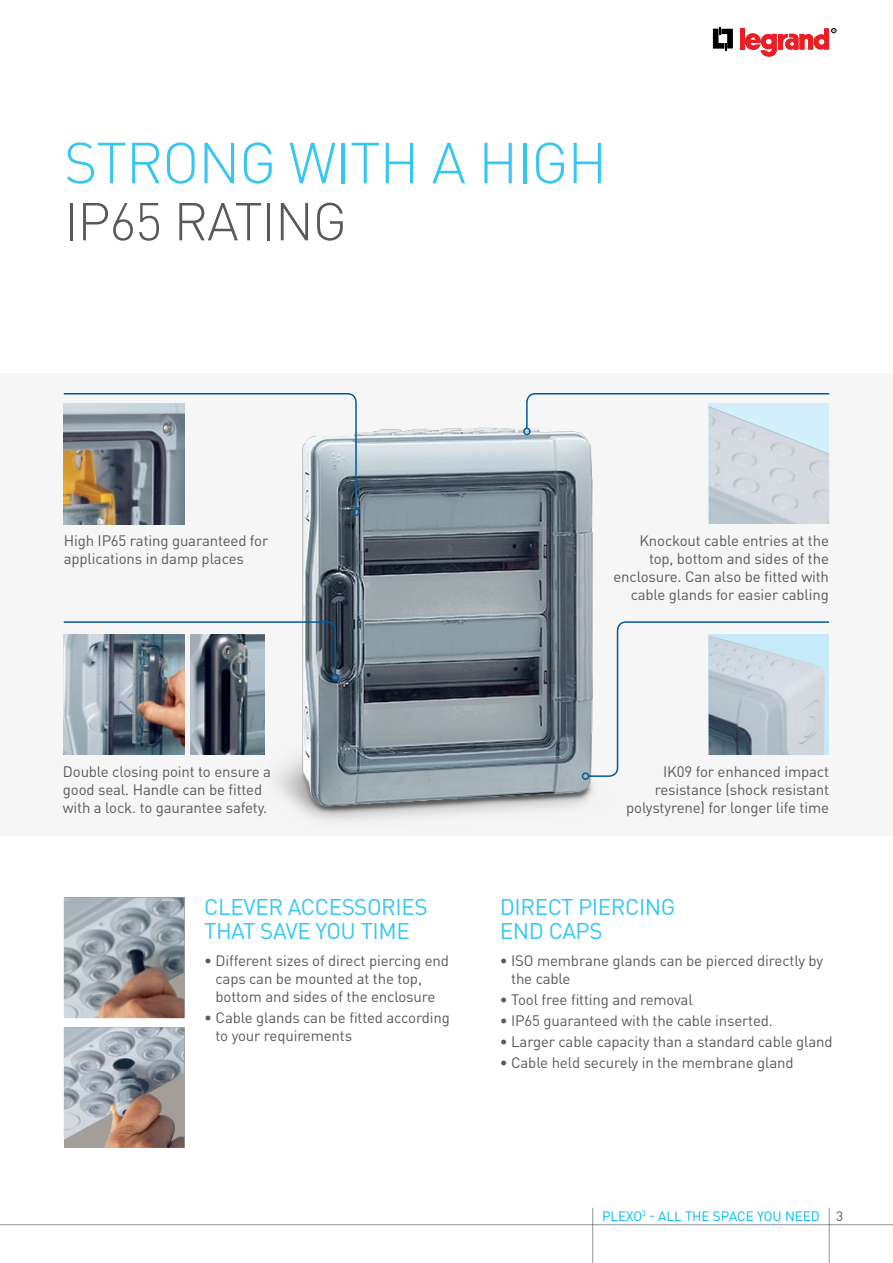
<style>
.page{position:relative;width:893px;height:1263px;background:#fff}
.page>*{position:absolute;margin:0;border:0;box-sizing:border-box;transform-origin:0 0}
.t1{font:300 57px "DIN";letter-spacing:-.02em;color:#36c6f4}
.t2{font:300 52.5px "DIN";letter-spacing:-.02em;color:#58595b}
.t3{font:22.5px/24px "DIN";letter-spacing:-.02em;color:#36c6f4}
.t4{font:15px/18px "DIN Pro";letter-spacing:-.01em;color:#58595b}
.t5{font:13.5px "DIN Pro";letter-spacing:-.01em;color:#00bbf2}
.t6{font:13.5px "DIN Pro";color:#58595b}
</style>
<div class="page">
<svg style="left:713px;top:27px;width:20px;height:23px"></svg>
<div style="left:739px;top:28px;width:5px;height:22px;background:#ed1d24"></div>
<svg style="left:745px;top:28px;width:91px;height:29px"></svg>
<div style="left:0;top:373px;width:893px;height:462px;background:#f6f6f6"></div>
<hr style="left:0;top:1224px;width:893px;height:1px;background:#939598">
<hr style="left:592px;top:1208px;width:1px;height:55px;background:#939598">
<hr style="left:829px;top:1208px;width:1px;height:55px;background:#939598">
<img style="left:264px;top:427px;width:330px;height:394px">
<img style="left:64px;top:511px;width:120px;height:13px">
<img style="left:709px;top:430px;width:120px;height:94px">
<img style="left:64px;top:898px;width:120px;height:120px">
<img style="left:64px;top:1027px;width:120px;height:121px">
<svg style="left:525px;top:393px;width:305px;height:37px"></svg>
<div style="left:523px;top:428px;width:8px;height:7px;border:2px solid #005b9e;border-radius:50%"></div>
<svg style="left:63px;top:393px;width:294px;height:118px"></svg>
<div style="left:352px;top:508px;width:8px;height:8px;border:2px solid #005b9e;border-radius:50%"></div>
<svg style="left:63px;top:620px;width:274px;height:56px"></svg>
<div style="left:332px;top:674px;width:7px;height:7px;border:2px solid #005b9e;border-radius:50%"></div>
<svg style="left:587px;top:620px;width:242px;height:158px"></svg>
<div style="left:582px;top:772px;width:7px;height:8px;border:2px solid #005b9e;border-radius:50%"></div>
<img style="left:190px;top:634px;width:74px;height:121px">
<img style="left:64px;top:634px;width:120px;height:121px">
<h1 class="t1" style="left:64px;top:128px;width:545px">STRONG WITH A HIGH</h1>
<h2 class="t2" style="left:64px;top:189px;width:284px">IP65 RATING</h2>
<p class="t4" style="left:64px;top:531px;width:206px">High IP65 rating guaranteed for applications in damp places</p>
<p class="t4" style="left:63px;top:762px;width:210px">Double closing point to ensure a good seal. Handle can be fitted with a lock. to gaurantee safety.</p>
<p class="t4" style="left:613px;top:531px;width:217px;text-align:right">Knockout cable entries at the top, bottom and sides of the enclosure. Can also be fitted with cable glands for easier cabling</p>
<p class="t4" style="left:626px;top:762px;width:204px;text-align:right">IK09 for enhanced impact resistance (shock resistant polystyrene) for longer life time</p>
<h3 class="t3" style="left:204px;top:894px;width:225px">CLEVER ACCESSORIES<br>THAT SAVE YOU TIME</h3>
<p class="t4" style="left:216px;top:951px;width:235px;text-indent:-11px">• Different sizes of direct piercing end caps can be mounted at the top, bottom and sides of the enclosure</p>
<p class="t4" style="left:216px;top:1008px;width:236px;text-indent:-11px">• Cable glands can be fitted according to your requirements</p>
<h3 class="t3" style="left:500px;top:894px;width:177px">DIRECT PIERCING<br>END CAPS</h3>
<p class="t4" style="left:511px;top:951px;width:313px;text-indent:-11px">• ISO membrane glands can be pierced directly by the cable</p>
<p class="t4" style="left:500px;top:990px;width:195px">• Tool free fitting and removal</p>
<p class="t4" style="left:500px;top:1011px;width:275px">• IP65 guaranteed with the cable inserted.</p>
<p class="t4" style="left:500px;top:1032px;width:334px">• Larger cable capacity than a standard cable gland</p>
<p class="t4" style="left:500px;top:1053px;width:295px">• Cable held securely in the membrane gland</p>
<p class="t5" style="left:602px;top:1207px;width:219px">PLEXO<sup>3</sup> - ALL THE SPACE YOU NEED</p>
<p class="t6" style="left:836px;top:1207px;width:9px">3</p>
</div>
